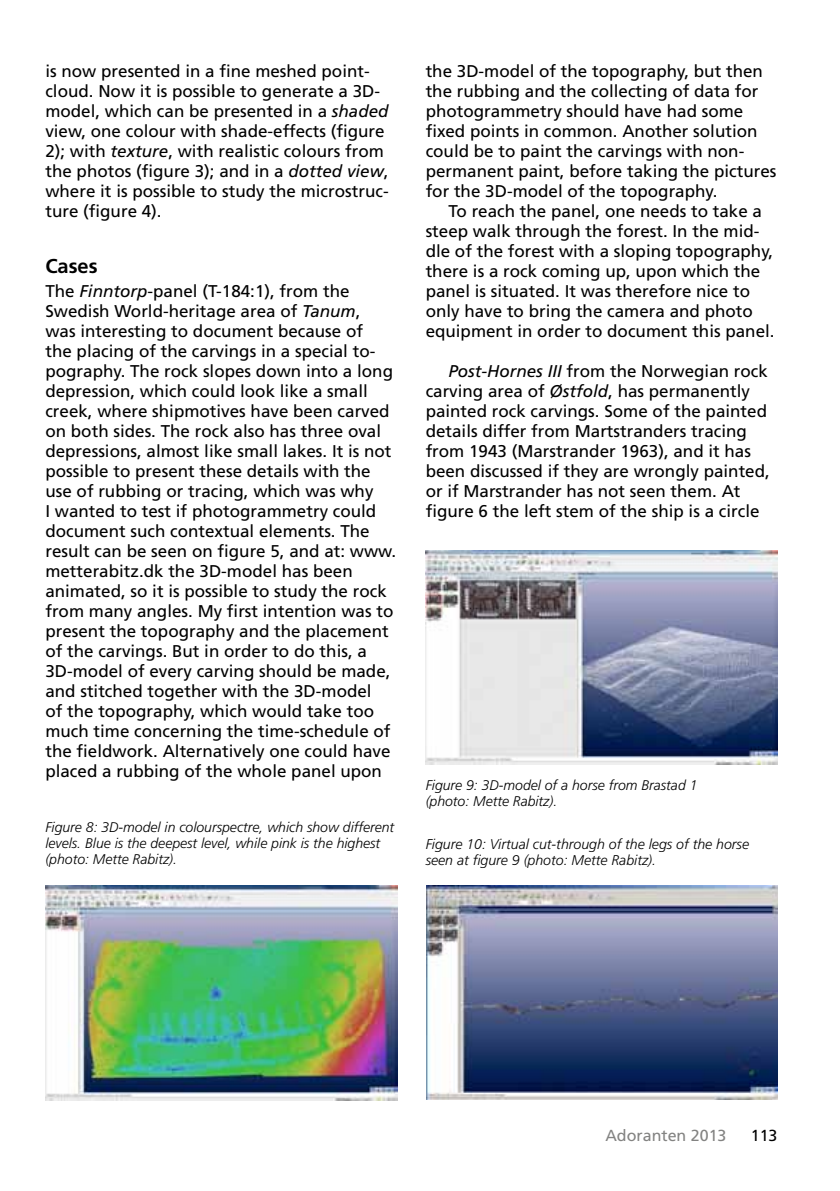
<style>
.page{position:relative;width:840px;height:1191px;background:#fff}
.page>*{position:absolute;margin:0;border:0;box-sizing:border-box;transform-origin:0 0}
.t1{font:700 20px "Frutiger";color:#000}
.t2{font:17px/20px "Frutiger";color:#000}
.t3{font:16px "Frutiger";color:#838382}
.t4{font:16px "Frutiger";color:#000}
.t5{font:italic 300 14px/16px "Frutiger";color:#000}
.s1{font-style:italic}
</style>
<div class="page">
<img style="left:426px;top:886px;width:351px;height:214px">
<img style="left:45px;top:886px;width:352px;height:214px">
<img style="left:425px;top:550px;width:351px;height:214px">
<p class="t2" style="left:45px;top:61px;width:344px">is now presented in a fine meshed point&shy;cloud. Now it is possible to generate a 3D&shy;model, which can be presented in a <span class="s1">shaded </span>view, one colour with shade-effects (figure 2); with <span class="s1">texture</span>, with realistic colours from the photos (figure 3); and in a <span class="s1">dotted view</span>, where it is possible to study the microstruc&shy;ture (figure 4).</p>
<p class="t1" style="left:45px;top:254px;width:54px">Cases</p>
<p class="t2" style="left:45px;top:281px;width:352px">The <span class="s1">Finntorp</span>-panel (T-184:1), from the Swedish World-heritage area of <span class="s1">Tanum</span>,<br>was interesting to document because of<br>the placing of the carvings in a special to&shy;pography. The rock slopes down into a long depression, which could look like a small creek, where shipmotives have been carved on both sides. The rock also has three oval depressions, almost like small lakes. It is not possible to present these details with the use of rubbing or tracing, which was why<br>I wanted to test if photogrammetry could document such contextual elements. The result can be seen on figure 5, and at: www. metterabitz.dk the 3D-model has been animated, so it is possible to study the rock from many angles. My first intention was to present the topography and the placement of the carvings. But in order to do this, a 3D-model of every carving should be made, and stitched together with the 3D-model<br>of the topography, which would take too much time concerning the time-schedule of the fieldwork. Alternatively one could have placed a rubbing of the whole panel upon</p>
<p class="t5" style="left:45px;top:819px;width:350px">Figure 8: 3D-model in colourspectre, which show different levels. Blue is the deepest level, while pink is the highest (photo: Mette Rabitz).</p>
<p class="t2" style="left:425px;top:61px;width:352px">the 3D-model of the topography, but then the rubbing and the collecting of data for photogrammetry should have had some fixed points in common. Another solution could be to paint the carvings with non&shy;permanent paint, before taking the pictures for the 3D-model of the topography.</p>
<p class="t2" style="left:425px;top:201px;width:350px;text-indent:23px">To reach the panel, one needs to take a steep walk through the forest. In the mid&shy;dle of the forest with a sloping topography, there is a rock coming up, upon which the panel is situated. It was therefore nice to only have to bring the camera and photo equipment in order to document this panel.</p>
<p class="t2" style="left:425px;top:361px;width:345px;text-indent:23px"><span class="s1">Post-Hornes III</span> from the Norwegian rock carving area of <span class="s1">Østfold</span>, has permanently painted rock carvings. Some of the painted details differ from Martstranders tracing from 1943 (Marstrander 1963), and it has been discussed if they are wrongly painted, or if Marstrander has not seen them. At figure 6 the left stem of the ship is a circle</p>
<p class="t5" style="left:425px;top:777px;width:273px">Figure 9: 3D-model of a horse from Brastad 1 (photo: Mette Rabitz).</p>
<p class="t5" style="left:425px;top:836px;width:325px">Figure 10: Virtual cut-through of the legs of the horse seen at figure 9 (photo: Mette Rabitz).</p>
<p class="t3" style="left:605px;top:1125px;width:122px">Adoranten 2013</p>
<p class="t4" style="left:750px;top:1125px;width:28px">113</p>
</div>
